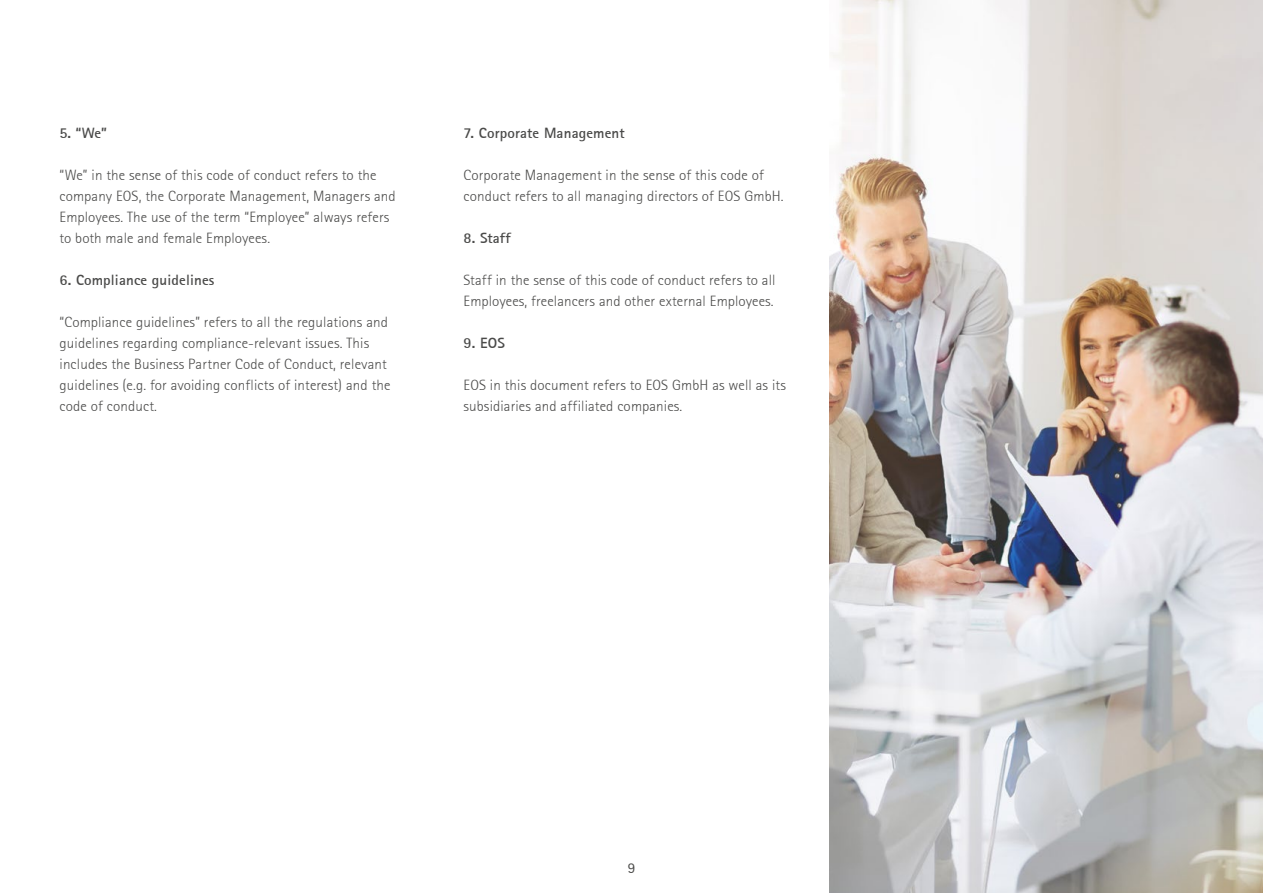
<style>
.page{position:relative;width:1263px;height:893px;background:#fff}
.page>*{position:absolute;margin:0;border:0;box-sizing:border-box;transform-origin:0 0}
.t1{font:15px/21px "Rotis San Ser T Ligh";letter-spacing:.01em;color:#4a4a49}
.t2{font:700 15px "Rotis San Ser T";letter-spacing:.01em;color:#4a4a49}
.t3{font:15px "Rotis San Ser T";color:#4a4a49}
</style>
<div class="page">
<img style="left:829px;top:0;width:434px;height:893px">
<p class="t2" style="left:60px;top:123px;width:49px">5. “We”</p>
<p class="t1" style="left:60px;top:164px;width:338px">“We” in the sense of this code of conduct refers to the company EOS, the Corporate Management, Managers and Employees. The use of the term “Employee” always refers to both male and female Employees.</p>
<p class="t2" style="left:60px;top:270px;width:156px">6. Compliance guidelines</p>
<p class="t1" style="left:60px;top:311px;width:332px">“Compliance guidelines” refers to all the regulations and guidelines regarding compliance-relevant issues. This includes the Business Partner Code of Conduct, relevant guidelines (e.g. for avoiding conflicts of interest) and the code of conduct.</p>
<p class="t2" style="left:463px;top:123px;width:163px">7. Corporate Management</p>
<p class="t1" style="left:463px;top:164px;width:322px">Corporate Management in the sense of this code of conduct refers to all managing directors of EOS GmbH.</p>
<p class="t2" style="left:463px;top:228px;width:49px">8. Staff</p>
<p class="t1" style="left:463px;top:269px;width:313px">Staff in the sense of this code of conduct refers to all<br>Employees, freelancers and other external Employees.</p>
<p class="t2" style="left:463px;top:333px;width:43px">9. EOS</p>
<p class="t1" style="left:463px;top:374px;width:324px">EOS in this document refers to EOS GmbH as well as its subsidiaries and affiliated companies.</p>
<p class="t3" style="left:628px;top:859px;width:9px">9</p>
</div>
